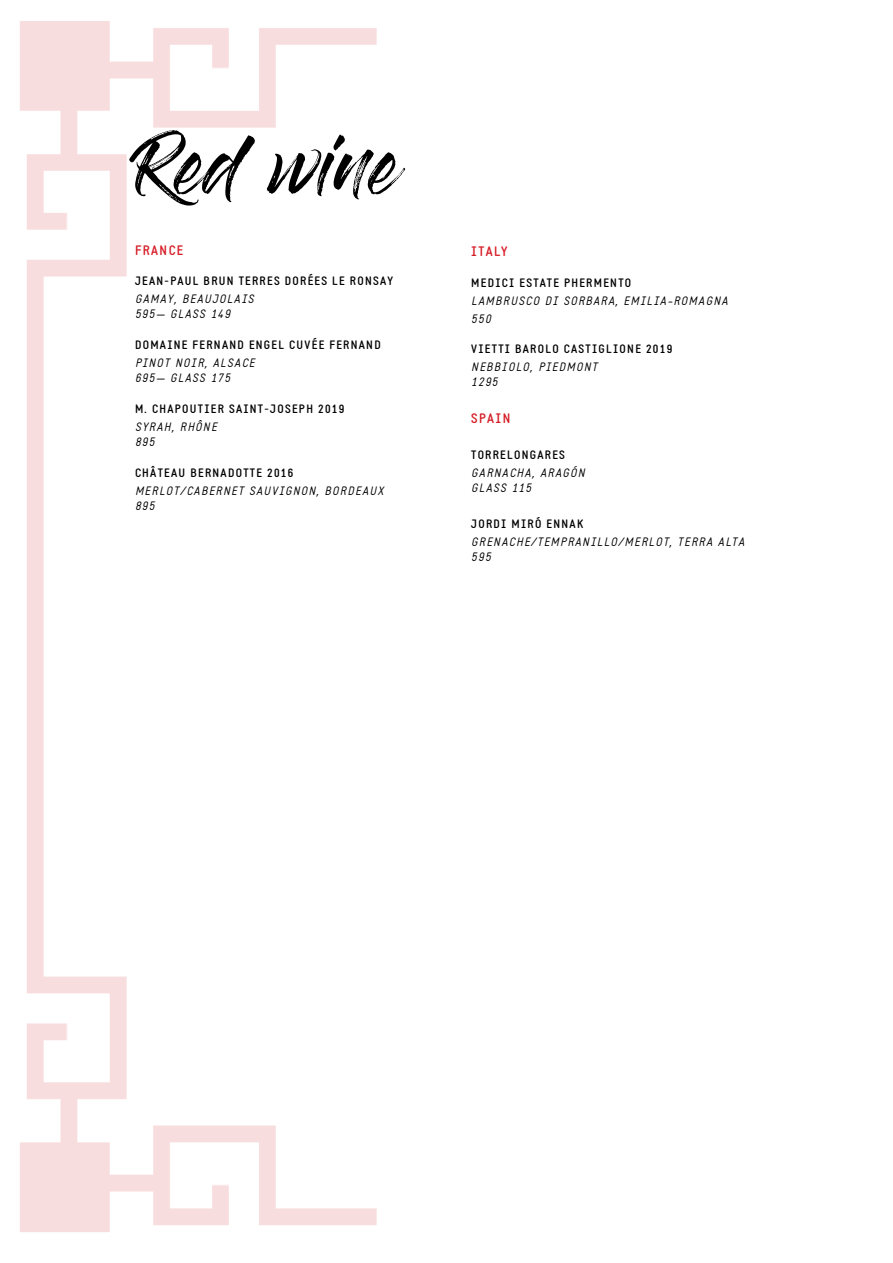
<style>
.page{position:relative;width:893px;height:1263px;background:#fff}
.page>*{position:absolute;margin:0;border:0;box-sizing:border-box;transform-origin:0 0}
.t1{font:60px "Gloss And Bloom";color:#000}
.t2{font:700 13.5px "Static";letter-spacing:.1em;color:#d61c26}
.t3{font:italic 12px/15px "Static";letter-spacing:.1em;color:#000}
.t4{font:700 12px "Static";letter-spacing:.1em;color:#000}
</style>
<div class="page">
<img style="left:20px;top:21px;width:357px;height:1211px">
<h1 class="t1" style="left:133px;top:138px;width:266px">Red wine</h1>
<p class="t2" style="left:135px;top:242px;width:50px">FRANCE</p>
<p class="t4" style="left:135px;top:274px;width:260px">JEAN-PAUL BRUN TERRES DORÉES LE RONSAY</p>
<p class="t3" style="left:135px;top:292px;width:120px">GAMAY, BEAUJOLAIS<br>595— GLASS 149</p>
<p class="t4" style="left:135px;top:338px;width:247px">DOMAINE FERNAND ENGEL CUVÉE FERNAND</p>
<p class="t3" style="left:135px;top:356px;width:121px">PINOT NOIR, ALSACE<br>695— GLASS 175</p>
<p class="t4" style="left:135px;top:401px;width:211px">M. CHAPOUTIER SAINT-JOSEPH 2019</p>
<p class="t3" style="left:135px;top:420px;width:83px">SYRAH, RHÔNE<br>895</p>
<p class="t4" style="left:135px;top:465px;width:160px">CHÂTEAU BERNADOTTE 2016</p>
<p class="t3" style="left:135px;top:483px;width:250px">MERLOT/CABERNET SAUVIGNON, BORDEAUX<br>895</p>
<p class="t2" style="left:471px;top:243px;width:38px">ITALY</p>
<p class="t4" style="left:471px;top:275px;width:161px">MEDICI ESTATE PHERMENTO</p>
<p class="t3" style="left:471px;top:292px;width:258px;line-height:18px">LAMBRUSCO DI SORBARA, EMILIA-ROMAGNA<br>550</p>
<p class="t4" style="left:471px;top:342px;width:203px">VIETTI BAROLO CASTIGLIONE 2019</p>
<p class="t3" style="left:471px;top:360px;width:127px">NEBBIOLO, PIEDMONT<br>1295</p>
<p class="t2" style="left:471px;top:410px;width:41px">SPAIN</p>
<p class="t4" style="left:471px;top:448px;width:95px">TORRELONGARES</p>
<p class="t3" style="left:471px;top:466px;width:115px">GARNACHA, ARAGÓN<br>GLASS 115</p>
<p class="t4" style="left:471px;top:517px;width:113px">JORDI MIRÓ ENNAK</p>
<p class="t3" style="left:471px;top:535px;width:275px">GRENACHE/TEMPRANILLO/MERLOT, TERRA ALTA<br>595</p>
</div>
